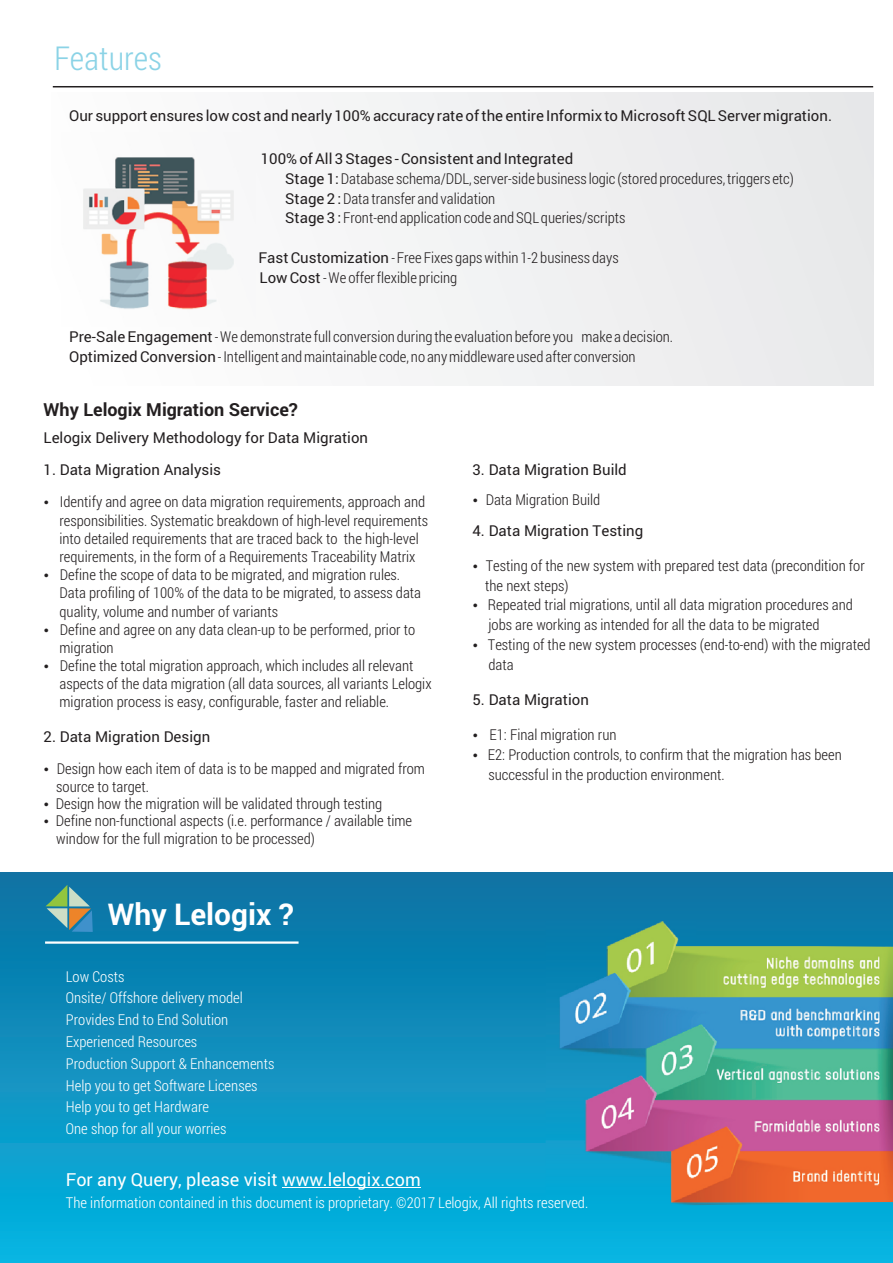
<style>
.page{position:relative;width:893px;height:1263px;background:#fff}
.page>*{position:absolute;margin:0;border:0;box-sizing:border-box;transform-origin:0 0}
.t1{font:300 33px "Roboto Condensed";color:#8bd3e6}
.t2{font:700 30px "Roboto";color:#fff}
.t3{font:18px "Roboto";color:#fff}
.t4{font:700 18px "Roboto";color:#231f20}
.t5{font:300 15px/19.8px "Roboto Condensed";color:#231f20}
.t6{font:15px "Roboto";color:#231f20}
.t7{font:300 15px/21.8px "Roboto Condensed";color:#fff}
.s1{font-family:"Roboto";font-weight:400}
</style>
<div class="page">
<div style="left:52px;top:93px;width:821px;height:292px;background:#f0f1f2"></div>
<div style="left:0;top:872px;width:893px;height:391px;background:linear-gradient(to bottom,#0e70a1,#08b4e1)"></div>
<img style="left:546px;top:921px;width:347px;height:286px">
<svg style="left:45px;top:885px;width:48px;height:47px;background:#599598"></svg>
<hr style="left:45px;top:941px;width:254px;height:3px;background:#fff">
<hr style="left:282px;top:1187px;width:139px;height:1px;background:#fff">
<hr style="left:53px;top:86px;width:820px;height:1px;background:#231f20">
<img style="left:61px;top:132px;width:169px;height:194px">
<h1 class="t1" style="left:54px;top:36px;width:109px">Features</h1>
<p class="t6" style="left:69px;top:105px;width:764px">Our support ensures low cost and nearly 100% accuracy rate of the entire Informix to Microsoft SQL Server migration.</p>
<p class="t6" style="left:261px;top:148px;width:314px">100% of All 3 Stages - Consistent and Integrated</p>
<p class="t5" style="left:285px;top:168px;width:510px"><span class="s1">Stage 1:</span>Database schema/DDL, server-side business logic (stored procedures, triggers etc)<br><span class="s1">Stage 2 :</span>Data transfer and validation<br><span class="s1">Stage 3 :</span> Front-end application code and SQL queries/scripts</p>
<p class="t5" style="left:259px;top:247px;width:362px"><span class="s1">Fast Customization</span> - Free Fixes gaps within 1-2 business days<br><span class="s1">Low Cost</span> - We offer flexible pricing</p>
<p class="t5" style="left:69px;top:326px;width:605px"><span class="s1">Pre-Sale Engagement</span>- We demonstrate full conversion during the evaluation before you make a decision.<br><span class="s1">Optimized Conversion</span>- Intelligent and maintainable code, no any middleware used after conversion</p>
<p class="t4" style="left:44px;top:397px;width:256px">Why Lelogix Migration Service?</p>
<p class="t6" style="left:44px;top:427px;width:326px">Lelogix Delivery Methodology for Data Migration</p>
<p class="t6" style="left:44px;top:459px;width:179px">1. Data Migration Analysis</p>
<p class="t5" style="left:60px;top:492px;width:374px;line-height:18.1px">Identify and agree on data migration requirements, approach and responsibilities. Systematic breakdown of high-level requirements into detailed requirements that are traced back to the high-level requirements, in the form of a Requirements Traceability Matrix Define the scope of data to be migrated, and migration rules.<br>Data profiling of 100% of the data to be migrated, to assess data quality, volume and number of variants<br>Define and agree on any data clean-up to be performed, prior to migration<br>Define the total migration approach, which includes all relevant aspects of the data migration (all data sources, all variants Lelogix migration process is easy, configurable, faster and reliable.</p>
<p class="t6" style="left:44px;top:726px;width:168px">2. Data Migration Design</p>
<p class="t5" style="left:56px;top:760px;width:371px;line-height:17.4px">Design how each item of data is to be mapped and migrated from source to target.<br>Design how the migration will be validated through testing<br>Define non-functional aspects (i.e. performance / available time window for the full migration to be processed)</p>
<p class="t6" style="left:472px;top:459px;width:156px">3. Data Migration Build</p>
<p class="t5" style="left:486px;top:489px;width:116px">Data Migration Build</p>
<p class="t6" style="left:472px;top:520px;width:172px">4. Data Migration Testing</p>
<p class="t5" style="left:485px;top:555px;width:387px">Testing of the new system with prepared test data (precondition for the next steps)<br>Repeated trial migrations, until all data migration procedures and jobs are working as intended for all the data to be migrated<br>Testing of the new system processes (end-to-end) with the migrated data</p>
<p class="t6" style="left:472px;top:689px;width:118px">5. Data Migration</p>
<p class="t5" style="left:488px;top:725px;width:355px">E1: Final migration run<br>E2: Production controls, to confirm that the migration has been successful in the production environment.</p>
<h2 class="t2" style="left:108px;top:893px;width:188px">Why Lelogix ?</h2>
<p class="t7" style="left:66px;top:965px;width:210px">Low Costs<br>Onsite/ Offshore delivery model<br>Provides End to End Solution<br>Experienced Resources<br>Production Support &amp; Enhancements<br>Help you to get Software Licenses<br>Help you to get Hardware<br>One shop for all your worries</p>
<p class="t3" style="left:66px;top:1167px;width:356px">For any Query, please visit www.lelogix.com</p>
<p class="t7" style="left:66px;top:1191px;width:524px">The information contained in this document is proprietary. ©2017 Lelogix, All rights reserved.</p>
</div>
